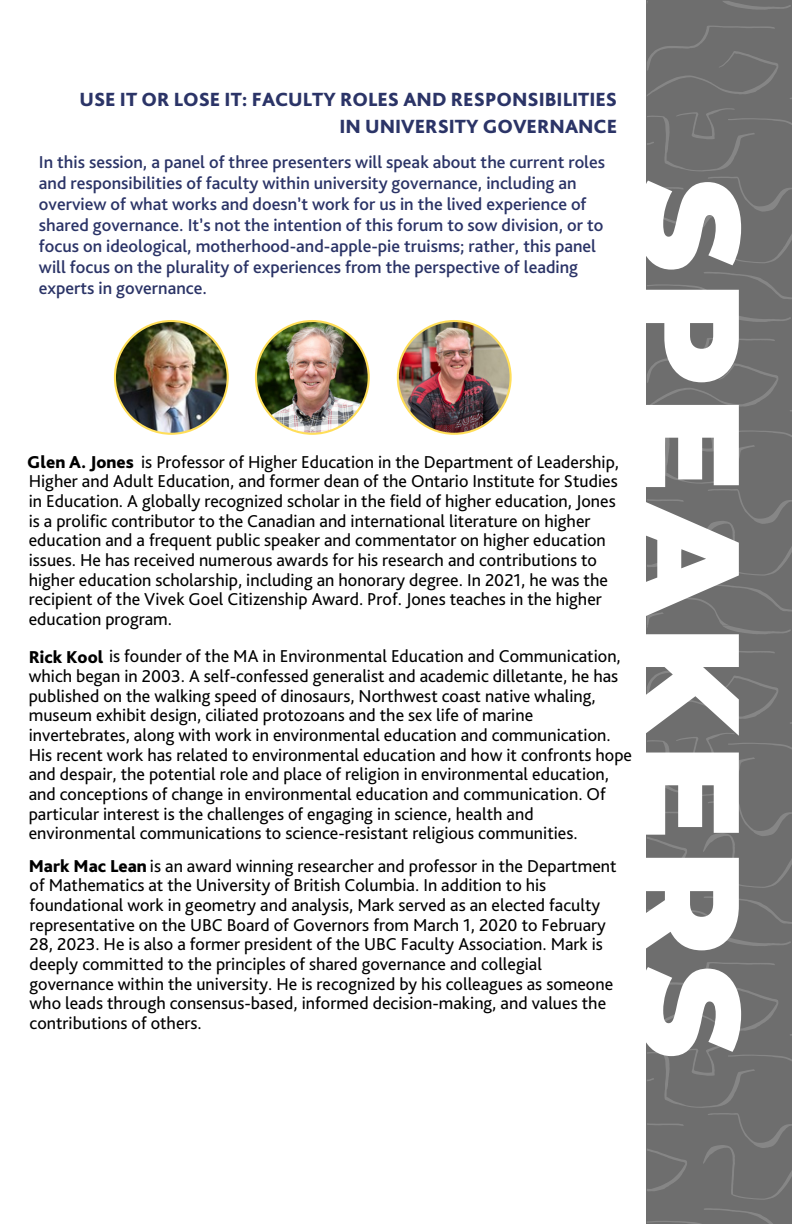
<style>
.page{position:relative;width:792px;height:1224px;background:#fff}
.page>*{position:absolute;margin:0;border:0;box-sizing:border-box;transform-origin:0 0}
.t1{font:900 141.2px "Montserrat";letter-spacing:.075em;color:#fff}
.t2{font:800 20px "Bliss Pro";color:#2b3467}
.t3{font:18px/19.6px "Bliss Pro";color:#000}
.t4{font:500 18px/21px "Bliss Pro";color:#2b3467}
.s1{font-weight:800}
</style>
<div class="page">
<div style="left:646px;top:0;width:146px;height:1224px;background:#6e6e6e"></div>
<svg style="left:647px;top:1208px;width:126px;height:16px"></svg>
<svg style="left:647px;top:962px;width:145px;height:238px"></svg>
<svg style="left:647px;top:896px;width:145px;height:50px"></svg>
<svg style="left:647px;top:650px;width:145px;height:238px"></svg>
<svg style="left:647px;top:584px;width:145px;height:50px"></svg>
<svg style="left:647px;top:338px;width:145px;height:238px"></svg>
<svg style="left:647px;top:272px;width:145px;height:50px"></svg>
<svg style="left:723px;top:1px;width:68px;height:9px"></svg>
<svg style="left:647px;top:26px;width:145px;height:237px"></svg>
<img style="left:255px;top:320px;width:115px;height:115px">
<img style="left:397px;top:320px;width:115px;height:115px">
<img style="left:114px;top:320px;width:115px;height:115px">
<p class="t2" style="left:79px;top:87px;width:539px">USE IT OR LOSE IT: FACULTY ROLES AND RESPONSIBILITIES</p>
<p class="t2" style="left:340px;top:114px;width:279px">IN UNIVERSITY GOVERNANCE</p>
<p class="t4" style="left:39px;top:151px;width:568px">In this session, a panel of three presenters will speak about the current roles and responsibilities of faculty within university governance, including an overview of what works and doesn’t work for us in the lived experience of shared governance. It’s not the intention of this forum to sow division, or to focus on ideological, motherhood-and-apple-pie truisms; rather, this panel will focus on the plurality of experiences from the perspective of leading experts in governance.</p>
<p class="t1" style="left:777px;top:179px;width:881px;rotate:90deg">SPEAKERS</p>
<p class="t3" style="left:27px;top:452px;width:593px"><span class="s1">Glen A. Jones</span> is Professor of Higher Education in the Department of Leadership, Higher and Adult Education, and former dean of the Ontario Institute for Studies in Education. A globally recognized scholar in the field of higher education, Jones is a prolific contributor to the Canadian and international literature on higher education and a frequent public speaker and commentator on higher education issues. He has received numerous awards for his research and contributions to higher education scholarship, including an honorary degree. In 2021, he was the recipient of the Vivek Goel Citizenship Award. Prof. Jones teaches in the higher education program.</p>
<p class="t3" style="left:29px;top:646px;width:605px"><span class="s1">Rick Kool</span> is founder of the MA in Environmental Education and Communication, which began in 2003. A self-confessed generalist and academic dilletante, he has published on the walking speed of dinosaurs, Northwest coast native whaling, museum exhibit design, ciliated protozoans and the sex life of marine invertebrates, along with work in environmental education and communication.<br>His recent work has related to environmental education and how it confronts hope and despair, the potential role and place of religion in environmental education, and conceptions of change in environmental education and communication. Of particular interest is the challenges of engaging in science, health and environmental communications to science-resistant religious communities.</p>
<p class="t3" style="left:29px;top:856px;width:589px"><span class="s1">Mark Mac Lean</span> is an award winning researcher and professor in the Department of Mathematics at the University of British Columbia. In addition to his foundational work in geometry and analysis, Mark served as an elected faculty representative on the UBC Board of Governors from March 1, 2020 to February 28, 2023. He is also a former president of the UBC Faculty Association. Mark is deeply committed to the principles of shared governance and collegial governance within the university. He is recognized by his colleagues as someone who leads through consensus-based, informed decision-making, and values the contributions of others.</p>
</div>
